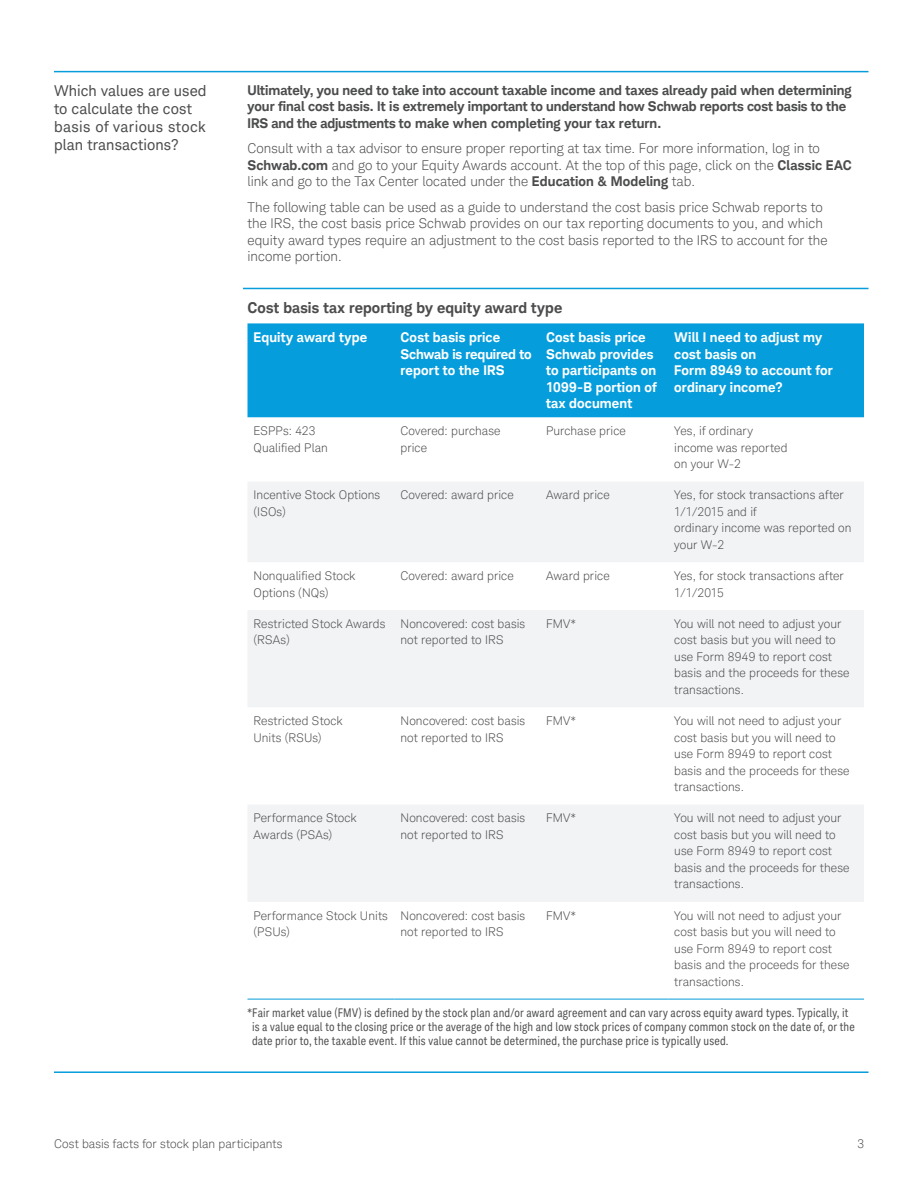
<style>
.page{position:relative;width:918px;height:1188px;background:#fff}
.page>*{position:absolute;margin:0;border:0;box-sizing:border-box;transform-origin:0 0}
.t1{font:15px/18px "Charles Modern";letter-spacing:.015em;color:#4b4c4d}
.t2{font:700 15px "Charles Modern";letter-spacing:.01em;color:#4b4c4d}
.t3{font:300 13.5px/16.5px "Charles Modern";letter-spacing:.005em;color:#4b4c4d}
.t4{font:700 13.5px/16.5px "Charles Modern";color:#4b4c4d}
.t5{font:700 13.5px/16.5px "Charles Modern";letter-spacing:.015em;color:#fff}
.t6{font:300 12px/16.5px "Charles Modern";letter-spacing:.01em;color:#4b4c4d}
.t7{font:condensed 12px/14.2px "Charles Modern";letter-spacing:.015em;color:#4b4c4d}
.s1{font-weight:700}
</style>
<div class="page">
<hr style="left:243px;top:288px;width:625px;height:1px;background:#069ddc">
<hr style="left:54px;top:1071px;width:189px;height:2px;background:#069ddc">
<hr style="left:243px;top:1071px;width:625px;height:2px;background:#069ddc">
<hr style="left:54px;top:71px;width:189px;height:1px;background:#069ddc">
<hr style="left:243px;top:71px;width:625px;height:1px;background:#069ddc">
<div style="left:248px;top:323px;width:616px;height:94px;background:#069ddc"></div>
<svg style="left:248px;top:482px;width:616px;height:420px;fill:#f2f3f4"></svg>
<hr style="left:248px;top:999px;width:146px;height:1px;background:#069ddc">
<hr style="left:394px;top:999px;width:146px;height:1px;background:#069ddc">
<hr style="left:540px;top:999px;width:128px;height:1px;background:#069ddc">
<hr style="left:668px;top:999px;width:196px;height:1px;background:#069ddc">
<p class="t1" style="left:54px;top:82px;width:154px">Which values are used to calculate the cost basis of various stock plan transactions?</p>
<p class="t4" style="left:248px;top:82px;width:606px">Ultimately, you need to take into account taxable income and taxes already paid when determining your final cost basis. It is extremely important to understand how Schwab reports cost basis to the<br>IRS and the adjustments to make when completing your tax return.</p>
<p class="t3" style="left:248px;top:140px;width:606px">Consult with a tax advisor to ensure proper reporting at tax time. For more information, log in to<br><span class="s1">Schwab.com</span> and go to your Equity Awards account. At the top of this page, click on the <span class="s1">Classic EAC </span>link and go to the Tax Center located under the <span class="s1">Education &amp; Modeling</span> tab.</p>
<p class="t3" style="left:248px;top:199px;width:582px">The following table can be used as a guide to understand the cost basis price Schwab reports to the IRS, the cost basis price Schwab provides on our tax reporting documents to you, and which equity award types require an adjustment to the cost basis reported to the IRS to account for the income portion.</p>
<p class="t2" style="left:248px;top:298px;width:316px">Cost basis tax reporting by equity award type</p>
<p class="t5" style="left:254px;top:329px;width:115px">Equity award type</p>
<p class="t5" style="left:401px;top:329px;width:133px">Cost basis price<br>Schwab is required to report to the IRS</p>
<p class="t5" style="left:546px;top:329px;width:112px">Cost basis price<br>Schwab provides to participants on<br>1099-B portion of tax document</p>
<p class="t5" style="left:674px;top:329px;width:160px">Will I need to adjust my cost basis on<br>Form 8949 to account for ordinary income?</p>
<p class="t6" style="left:254px;top:423px;width:76px">ESPPs: 423<br>Qualified Plan</p>
<p class="t6" style="left:400px;top:423px;width:101px">Covered: purchase price</p>
<p class="t6" style="left:546px;top:423px;width:81px">Purchase price</p>
<p class="t6" style="left:674px;top:423px;width:115px">Yes, if ordinary income was reported on your W-2</p>
<p class="t6" style="left:254px;top:487px;width:128px">Incentive Stock Options (ISOs)</p>
<p class="t6" style="left:400px;top:487px;width:115px">Covered: award price</p>
<p class="t6" style="left:546px;top:487px;width:65px">Award price</p>
<p class="t6" style="left:674px;top:487px;width:179px">Yes, for stock transactions after<br>1/1/2015 and if<br>ordinary income was reported on your W-2</p>
<p class="t6" style="left:254px;top:568px;width:103px">Nonqualified Stock<br>Options (NQs)</p>
<p class="t6" style="left:400px;top:568px;width:115px">Covered: award price</p>
<p class="t6" style="left:546px;top:568px;width:65px">Award price</p>
<p class="t6" style="left:674px;top:568px;width:171px">Yes, for stock transactions after<br>1/1/2015</p>
<p class="t6" style="left:254px;top:615px;width:133px">Restricted Stock Awards (RSAs)</p>
<p class="t6" style="left:400px;top:615px;width:126px">Noncovered: cost basis not reported to IRS</p>
<p class="t6" style="left:546px;top:615px;width:31px">FMV*</p>
<p class="t6" style="left:674px;top:615px;width:177px">You will not need to adjust your cost basis but you will need to use Form 8949 to report cost basis and the proceeds for these transactions.</p>
<p class="t6" style="left:254px;top:713px;width:90px">Restricted Stock<br>Units (RSUs)</p>
<p class="t6" style="left:400px;top:713px;width:126px">Noncovered: cost basis not reported to IRS</p>
<p class="t6" style="left:546px;top:713px;width:31px">FMV*</p>
<p class="t6" style="left:674px;top:713px;width:177px">You will not need to adjust your cost basis but you will need to use Form 8949 to report cost basis and the proceeds for these transactions.</p>
<p class="t6" style="left:254px;top:810px;width:105px">Performance Stock<br>Awards (PSAs)</p>
<p class="t6" style="left:400px;top:810px;width:126px">Noncovered: cost basis not reported to IRS</p>
<p class="t6" style="left:546px;top:810px;width:31px">FMV*</p>
<p class="t6" style="left:674px;top:810px;width:177px">You will not need to adjust your cost basis but you will need to use Form 8949 to report cost basis and the proceeds for these transactions.</p>
<p class="t6" style="left:254px;top:907px;width:136px">Performance Stock Units (PSUs)</p>
<p class="t6" style="left:400px;top:907px;width:126px">Noncovered: cost basis not reported to IRS</p>
<p class="t6" style="left:546px;top:907px;width:31px">FMV*</p>
<p class="t6" style="left:674px;top:907px;width:177px">You will not need to adjust your cost basis but you will need to use Form 8949 to report cost basis and the proceeds for these transactions.</p>
<p class="t7" style="left:252px;top:1006px;width:604px;text-indent:-4px">*Fair market value (FMV) is defined by the stock plan and/or award agreement and can vary across equity award types. Typically, it is a value equal to the closing price or the average of the high and low stock prices of company common stock on the date of, or the date prior to, the taxable event. If this value cannot be determined, the purchase price is typically used.</p>
<p class="t6" style="left:54px;top:1135px;width:230px">Cost basis facts for stock plan participants</p>
<p class="t6" style="left:857px;top:1135px;width:8px">3</p>
</div>
